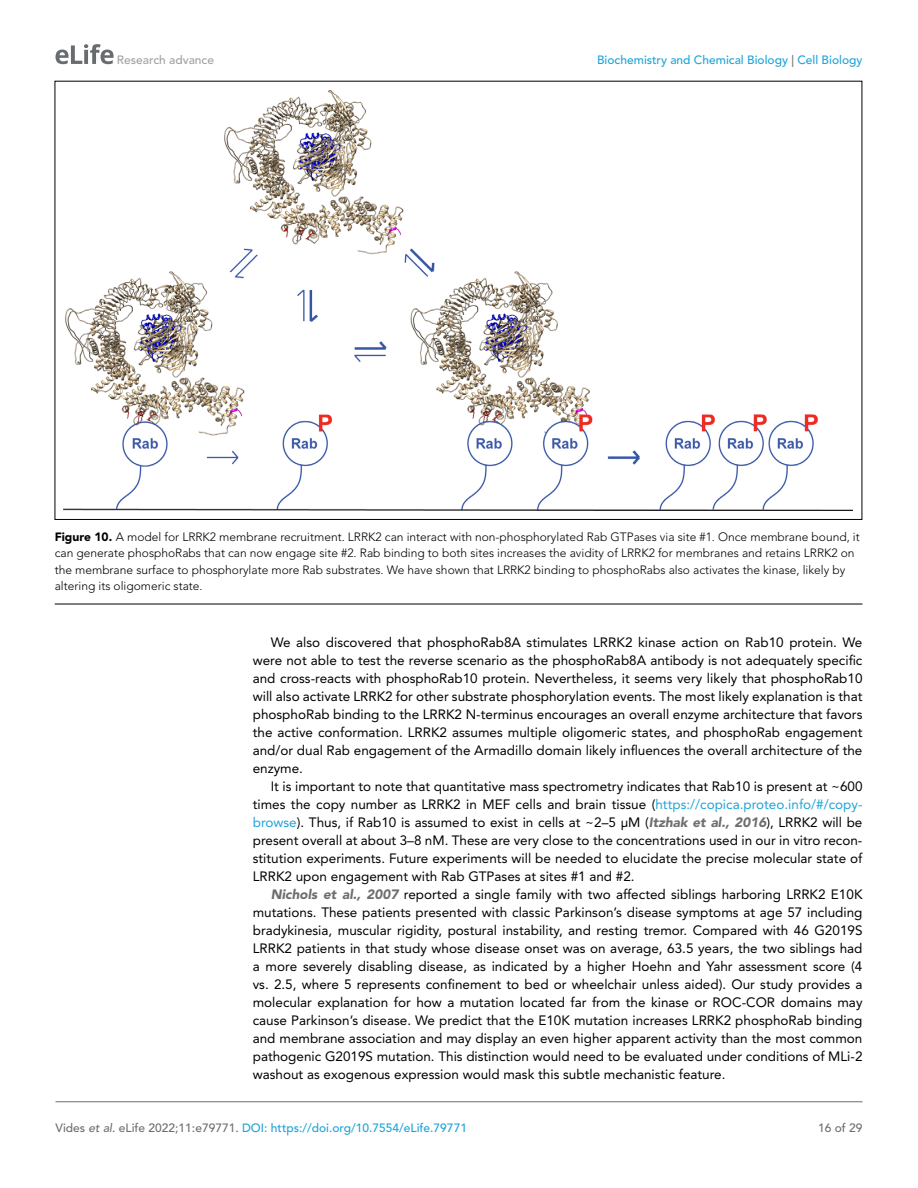
<style>
.page{position:relative;width:918px;height:1188px;background:#fff}
.page>*{position:absolute;margin:0;border:0;box-sizing:border-box;transform-origin:0 0}
.t1{font:13.5px/18px "Avenir LT Std";color:#000;text-align:justify}
.t2{font:300 12px/16.5px "Avenir LT Std";color:#000}
.t3{font:500 12px "Avenir LT Std";color:#1ea4d7}
.t4{font:500 12px "Avenir LT Std";color:#a3a09f}
.t5{font:500 12px "Avenir LT Std";color:#6e6e70}
.s1{color:#6e6e70}
.s2{font-weight:900}
.s3{color:#1ea4d7}
.s4{font-weight:900;font-style:italic;color:#6e6e70}
.s5{font-style:italic;color:#6e6e70}
</style>
<div class="page">
<svg style="left:56px;top:44px;width:58px;height:20px"></svg>
<hr style="left:56px;top:1101px;width:806px;height:1px;background:#6e6e70">
<hr style="left:55px;top:604px;width:807px;height:1px;background:#000">
<img style="left:64px;top:90px;width:789px;height:420px">
<p class="t4" style="left:117px;top:53px;width:99px">Research advance</p>
<p class="t3" style="left:597px;top:53px;width:267px">Biochemistry and Chemical Biology <span class="s1">|</span> Cell Biology</p>
<p class="t2" style="left:55px;top:528px;width:807px"><span class="s2">Figure 10.</span> A model for LRRK2 membrane recruitment. LRRK2 can interact with non-phosphorylated Rab GTPases via site #1. Once membrane bound, it can generate phosphoRabs that can now engage site #2. Rab binding to both sites increases the avidity of LRRK2 for membranes and retains LRRK2 on the membrane surface to phosphorylate more Rab substrates. We have shown that LRRK2 binding to phosphoRabs also activates the kinase, likely by altering its oligomeric state.</p>
<p class="t1" style="left:253px;top:634px;width:611px;text-indent:18px">We also discovered that phosphoRab8A stimulates LRRK2 kinase action on Rab10 protein. We were not able to test the reverse scenario as the phosphoRab8A antibody is not adequately specific and cross-reacts with phosphoRab10 protein. Nevertheless, it seems very likely that phosphoRab10 will also activate LRRK2 for other substrate phosphorylation events. The most likely explanation is that phosphoRab binding to the LRRK2 N-terminus encourages an overall enzyme architecture that favors the active conformation. LRRK2 assumes multiple oligomeric states, and phosphoRab engagement and/or dual Rab engagement of the Armadillo domain likely influences the overall architecture of the enzyme.</p>
<p class="t1" style="left:253px;top:778px;width:611px;text-indent:18px">It is important to note that quantitative mass spectrometry indicates that Rab10 is present at ~600 times the copy number as LRRK2 in MEF cells and brain tissue (<span class="s3">https://copica.proteo.info/#/copy&shy;browse</span>). Thus, if Rab10 is assumed to exist in cells at ~2–5 µM (<span class="s4">Itzhak et al., 2016</span>), LRRK2 will be present overall at about 3–8 nM. These are very close to the concentrations used in our in vitro recon&shy;stitution experiments. Future experiments will be needed to elucidate the precise molecular state of LRRK2 upon engagement with Rab GTPases at sites #1 and #2.</p>
<p class="t1" style="left:253px;top:886px;width:611px;text-indent:18px"><span class="s4">Nichols et al., 2007</span> reported a single family with two affected siblings harboring LRRK2 E10K mutations. These patients presented with classic Parkinson’s disease symptoms at age 57 including bradykinesia, muscular rigidity, postural instability, and resting tremor. Compared with 46 G2019S LRRK2 patients in that study whose disease onset was on average, 63.5 years, the two siblings had a more severely disabling disease, as indicated by a higher Hoehn and Yahr assessment score (4 vs. 2.5, where 5 represents confinement to bed or wheelchair unless aided). Our study provides a molecular explanation for how a mutation located far from the kinase or ROC-COR domains may cause Parkinson’s disease. We predict that the E10K mutation increases LRRK2 phosphoRab binding and membrane association and may display an even higher apparent activity than the most common pathogenic G2019S mutation. This distinction would need to be evaluated under conditions of MLi-2 washout as exogenous expression would mask this subtle mechanistic feature.</p>
<p class="t3" style="left:56px;top:1121px;width:413px"><span class="s1">Vides</span> <span class="s5">et al</span><span class="s1">. eLife 2022;11:e79771.</span> DOI: https://doi.org/10.7554/eLife.79771</p>
<p class="t5" style="left:818px;top:1121px;width:46px">16 of 29</p>
</div>
